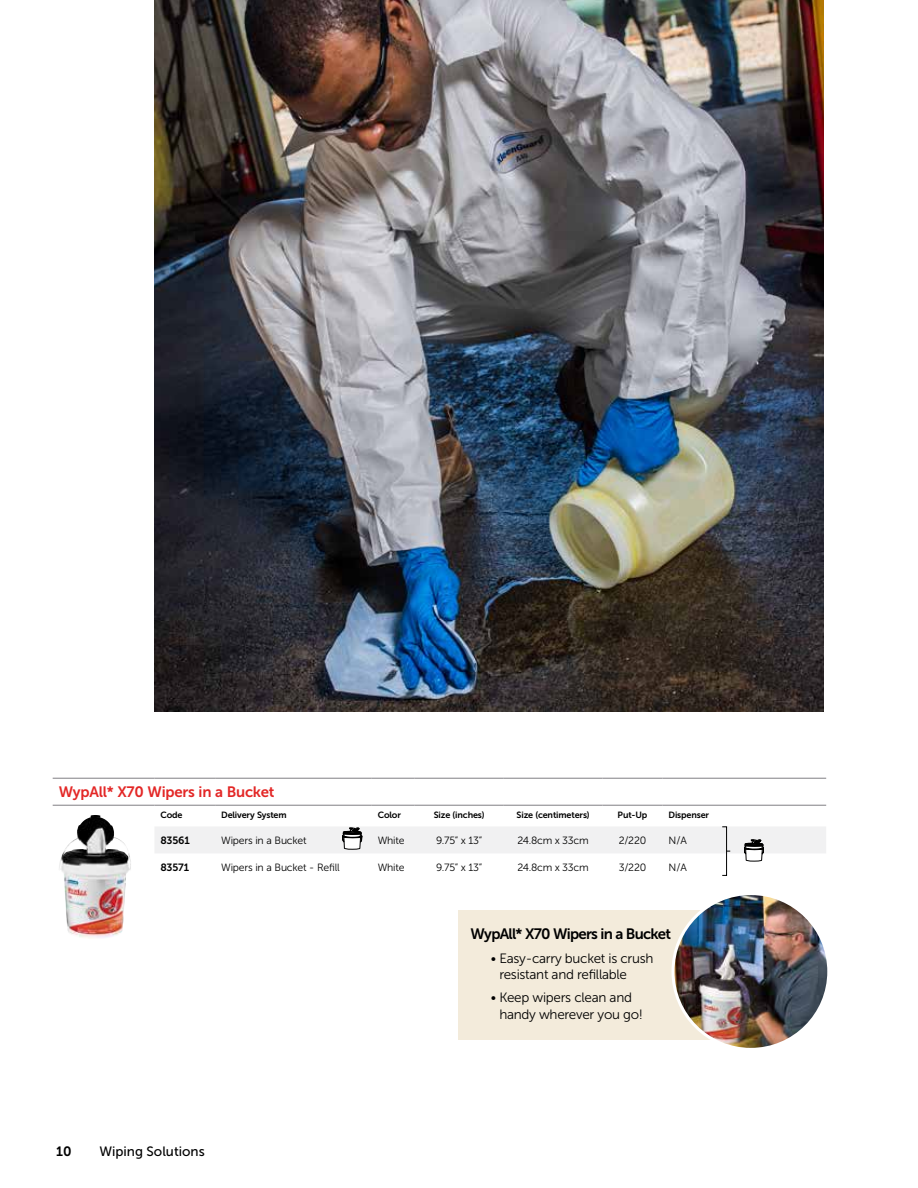
<style>
.page{position:relative;width:918px;height:1188px;background:#fff}
.page>*{position:absolute;margin:0;border:0;box-sizing:border-box;transform-origin:0 0}
.t1{font:15px "Museo Sans 700";letter-spacing:-.05em;color:#000}
.t2{font:15px "Museo Sans 700";letter-spacing:-.015em;color:#e32726}
.t3{font:13.5px/16.5px "Museo Sans 300";letter-spacing:-.02em;color:#000}
.t4{font:13.5px "Museo Sans 500";color:#000}
.t5{font:13.5px "Museo Sans 700";color:#000}
.t6{font:10.5px "Museo Sans 300";letter-spacing:-.02em;color:#000}
.t7{font:10.5px "Museo Sans 700";letter-spacing:-.02em;color:#000}
.t8{font:9px "Museo Sans 700";letter-spacing:-.015em;color:#000}
</style>
<div class="page">
<div style="left:458px;top:910px;width:289px;height:130px;background:#f3ebdb"></div>
<img style="left:673px;top:894px;width:156px;height:155px;border-radius:78px">
<div style="left:671px;top:892px;width:159px;height:159px;border:3px solid #fff;border-radius:50%"></div>
<hr style="left:53px;top:778px;width:101px;height:1px;background:#807f83">
<hr style="left:154px;top:778px;width:61px;height:1px;background:#807f83">
<hr style="left:215px;top:778px;width:157px;height:1px;background:#807f83">
<hr style="left:372px;top:778px;width:43px;height:1px;background:#807f83">
<hr style="left:415px;top:778px;width:89px;height:1px;background:#807f83">
<hr style="left:504px;top:778px;width:99px;height:1px;background:#807f83">
<hr style="left:603px;top:778px;width:60px;height:1px;background:#807f83">
<hr style="left:663px;top:778px;width:163px;height:1px;background:#807f83">
<hr style="left:53px;top:805px;width:101px;height:1px;background:#807f83">
<hr style="left:154px;top:805px;width:61px;height:1px;background:#807f83">
<hr style="left:215px;top:805px;width:157px;height:1px;background:#807f83">
<hr style="left:372px;top:805px;width:43px;height:1px;background:#807f83">
<hr style="left:415px;top:805px;width:89px;height:1px;background:#807f83">
<hr style="left:504px;top:805px;width:99px;height:1px;background:#807f83">
<hr style="left:603px;top:805px;width:60px;height:1px;background:#807f83">
<hr style="left:663px;top:805px;width:163px;height:1px;background:#807f83">
<div style="left:722px;top:826px;width:5px;height:50px;border:1px solid #000"></div>
<svg style="left:155px;top:826px;width:671px;height:35px"></svg>
<img style="left:59px;top:815px;width:72px;height:123px">
<img style="left:154px;top:0;width:670px;height:712px">
<h1 class="t2" style="left:59px;top:784px;width:217px">WypAll* X70 Wipers in a Bucket</h1>
<p class="t8" style="left:160px;top:810px;width:24px">Code</p>
<p class="t8" style="left:221px;top:810px;width:67px">Delivery System</p>
<p class="t8" style="left:378px;top:810px;width:25px">Color</p>
<p class="t8" style="left:434px;top:810px;width:52px">Size (inches)</p>
<p class="t8" style="left:517px;top:810px;width:75px">Size (centimeters)</p>
<p class="t8" style="left:618px;top:810px;width:31px">Put-Up</p>
<p class="t8" style="left:669px;top:810px;width:42px">Dispenser</p>
<p class="t7" style="left:160px;top:834px;width:31px">83561</p>
<p class="t6" style="left:221px;top:835px;width:87px">Wipers in a Bucket</p>
<p class="t6" style="left:378px;top:835px;width:28px">White</p>
<p class="t6" style="left:436px;top:835px;width:48px">9.75” x 13”</p>
<p class="t6" style="left:517px;top:835px;width:73px">24.8cm x 33cm</p>
<p class="t6" style="left:619px;top:835px;width:29px">2/220</p>
<p class="t6" style="left:669px;top:835px;width:20px">N/A</p>
<p class="t7" style="left:160px;top:861px;width:30px">83571</p>
<p class="t6" style="left:221px;top:862px;width:120px">Wipers in a Bucket - Refill</p>
<p class="t6" style="left:378px;top:862px;width:28px">White</p>
<p class="t6" style="left:436px;top:862px;width:48px">9.75” x 13”</p>
<p class="t6" style="left:517px;top:862px;width:73px">24.8cm x 33cm</p>
<p class="t6" style="left:619px;top:862px;width:29px">3/220</p>
<p class="t6" style="left:669px;top:862px;width:20px">N/A</p>
<p class="t5" style="left:56px;top:1144px;width:17px">10</p>
<p class="t4" style="left:99px;top:1144px;width:107px">Wiping Solutions</p>
<h1 class="t1" style="left:471px;top:926px;width:202px">WypAll* X70 Wipers in a Bucket</h1>
<p class="t3" style="left:499px;top:950px;width:156px;text-indent:-9px">• Easy-carry bucket is crush resistant and refillable</p>
<p class="t3" style="left:499px;top:990px;width:145px;text-indent:-9px">• Keep wipers clean and handy wherever you go!</p>
</div>
